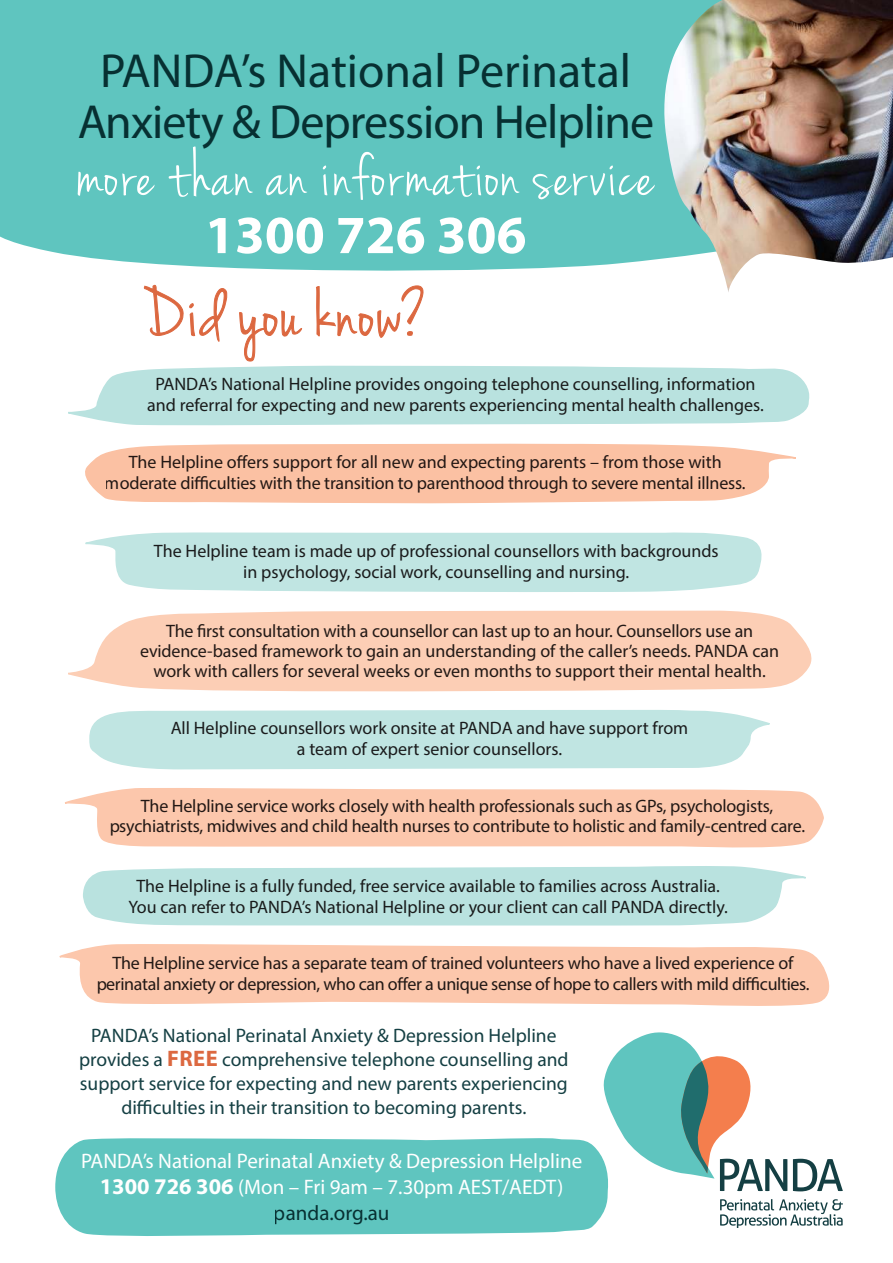
<style>
.page{position:relative;width:893px;height:1263px;background:#fff}
.page>*{position:absolute;margin:0;border:0;box-sizing:border-box;transform-origin:0 0}
.t1{font:67.5px "Jenna Sue";letter-spacing:.03em;color:#fff}
.t2{font:700 54px "Myriad Pro";color:#fff}
.t3{font:48px/51px "Myriad Pro";letter-spacing:-.02em;color:#143f43;text-align:center}
.t4{font:21px/26px "Myriad Pro";color:#fff;text-align:center}
.t5{font:21px "Myriad Pro";color:#143f43}
.t6{font:19.5px/24px "Myriad Pro";color:#143f43;text-align:center}
.t7{font:18px/21px "Myriad Pro";letter-spacing:-.005em;color:#231f20;text-align:center}
.s1{font-weight:700;font-size:22.5px;color:#dc6840}
.s2{font-weight:700;font-size:22.5px}
</style>
<div class="page">
<div style="left:0;top:0;width:663px;height:271px;background:#5fc5bf"></div>
<svg style="left:603px;top:1032px;width:184px;height:159px"></svg>
<svg style="left:793px;top:1159px;width:50px;height:32px"></svg>
<svg style="left:720px;top:1199px;width:123px;height:29px"></svg>
<svg style="left:55px;top:1136px;width:555px;height:100px;background:#6bc9c3"></svg>
<img style="left:663px;top:0;width:230px;height:285px">
<svg style="left:68px;top:285px;width:742px;height:140px"></svg>
<svg style="left:68px;top:610px;width:744px;height:82px;background:#fcd3bc"></svg>
<svg style="left:85px;top:532px;width:677px;height:60px;background:#c5e7e4"></svg>
<svg style="left:65px;top:788px;width:759px;height:60px;background:#fcccb3"></svg>
<svg style="left:59px;top:944px;width:771px;height:62px;background:#fcccb4"></svg>
<svg style="left:85px;top:443px;width:711px;height:61px;background:#fbc8ad"></svg>
<svg style="left:89px;top:710px;width:681px;height:60px;background:#c4e7e4"></svg>
<svg style="left:83px;top:866px;width:723px;height:60px;background:#bfe4e1"></svg>
<h3 class="t3" style="left:77px;top:50px;width:579px">PANDA’s National Perinatal<br>Anxiety &amp; Depression Helpline</h3>
<h1 class="t1" style="left:78px;top:132px;width:578px">more than an information service</h1>
<h2 class="t2" style="left:205px;top:203px;width:323px">1300 726 306</h2>
<p class="t7" style="left:147px;top:375px;width:618px">PANDA’s National Helpline provides ongoing telephone counselling, information and referral for expecting and new parents experiencing mental health challenges.</p>
<p class="t7" style="left:105px;top:453px;width:642px">The Helpline offers support for all new and expecting parents – from those with moderate difficulties with the transition to parenthood through to severe mental illness.</p>
<p class="t7" style="left:154px;top:542px;width:566px">The Helpline team is made up of professional counsellors with backgrounds in psychology, social work, counselling and nursing.</p>
<p class="t7" style="left:140px;top:622px;width:640px;line-height:20.2px">The first consultation with a counsellor can last up to an hour. Counsellors use an evidence-based framework to gain an understanding of the caller’s needs. PANDA can work with callers for several weeks or even months to support their mental health.</p>
<p class="t7" style="left:171px;top:719px;width:519px">All Helpline counsellors work onsite at PANDA and have support from a team of expert senior counsellors.</p>
<p class="t7" style="left:109px;top:797px;width:697px;line-height:20.2px">The Helpline service works closely with health professionals such as GPs, psychologists, psychiatrists, midwives and child health nurses to contribute to holistic and family-centred care.</p>
<p class="t7" style="left:129px;top:877px;width:601px">The Helpline is a fully funded, free service available to families across Australia.<br>You can refer to PANDA’s National Helpline or your client can call PANDA directly.</p>
<p class="t7" style="left:96px;top:954px;width:715px">The Helpline service has a separate team of trained volunteers who have a lived experience of perinatal anxiety or depression, who can offer a unique sense of hope to callers with mild difficulties.</p>
<p class="t6" style="left:79px;top:1025px;width:491px">PANDA’s National Perinatal Anxiety &amp; Depression Helpline provides a <span class="s1">FREE</span> comprehensive telephone counselling and support service for expecting and new parents experiencing difficulties in their transition to becoming parents.</p>
<p class="t4" style="left:81px;top:1150px;width:503px">PANDA’s National Perinatal Anxiety &amp; Depression Helpline<br><span class="s2">1300 726 306</span> (Mon – Fri 9am – 7.30pm AEST/AEDT)</p>
<p class="t5" style="left:274px;top:1205px;width:117px">panda.org.au</p>
</div>
